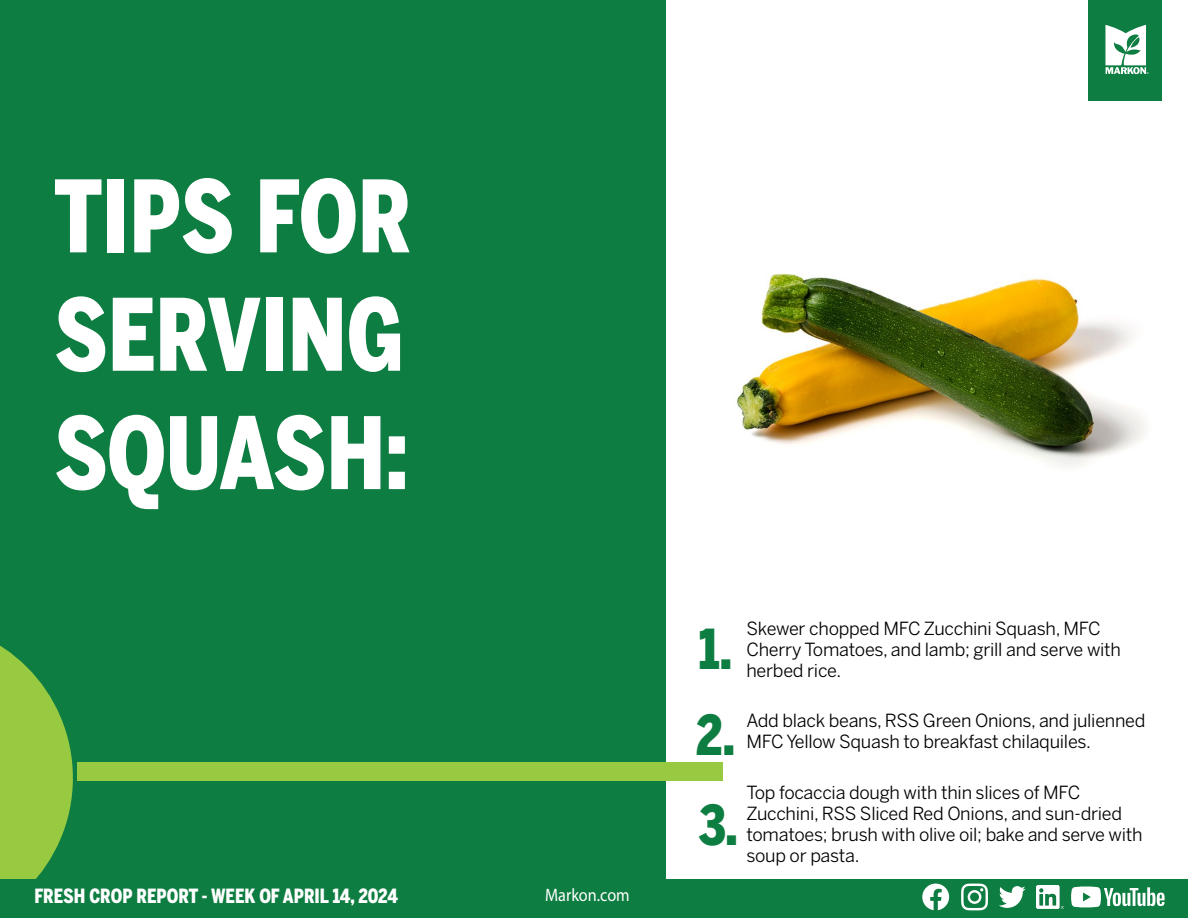
<style>
.page{position:relative;width:1188px;height:918px;background:#fff}
.page>*{position:absolute;margin:0;border:0;box-sizing:border-box;transform-origin:0 0}
.t1{font:900 98.7px/118.4px "Benton Sans Cond";color:#fff;text-align:justify;scale:.9 1}
.t2{font:900 54.6px/88.3px "Benton Sans Cond";color:#0d7d41;text-align:justify;scale:.9 1}
.t3{font:900 19.5px "Benton Sans Cond";color:#fff;scale:.9 1}
.t4{font:18px/21px "Benton Sans";letter-spacing:-.015em;color:#000}
.t5{font:18px "Myriad Pro";color:#fff;scale:.9 1}
</style>
<div class="page">
<img style="left:737px;top:273px;width:408px;height:193px">
<div style="left:0;top:0;width:665px;height:918px;background:#0d7d41"></div>
<svg style="left:0;top:645px;width:73px;height:234px"></svg>
<div style="left:78px;top:763px;width:645px;height:18px;background:#97c941"></div>
<div style="left:0;top:879px;width:1188px;height:39px;background:#0d7d41"></div>
<svg style="left:922px;top:884px;width:27px;height:26px"></svg>
<svg style="left:961px;top:884px;width:27px;height:26px"></svg>
<svg style="left:999px;top:886px;width:27px;height:22px"></svg>
<img style="left:1036px;top:886px;width:27px;height:22px">
<svg style="left:1071px;top:887px;width:94px;height:20px"></svg>
<div style="left:1089px;top:0;width:73px;height:100px;background:#0d7d41"></div>
<svg style="left:1105px;top:25px;width:44px;height:48px"></svg>
<h1 class="t1" style="left:54px;top:157px;width:399px">TIPS FOR SERVING SQUASH:</h1>
<p class="t3" style="left:34px;top:884px;width:405px">FRESH CROP REPORT - WEEK OF APRIL 14, 2024</p>
<p class="t5" style="left:545px;top:883px;width:96px">Markon.com</p>
<h2 class="t2" style="left:696px;top:604px;width:48px">1.<br>2.<br>3.</h2>
<p class="t4" style="left:746px;top:617px;width:376px">Skewer chopped MFC Zucchini Squash, MFC<br>Cherry Tomatoes, and lamb; grill and serve with herbed rice.</p>
<p class="t4" style="left:746px;top:710px;width:401px">Add black beans, RSS Green Onions, and julienned<br>MFC Yellow Squash to breakfast chilaquiles.</p>
<p class="t4" style="left:746px;top:782px;width:398px">Top focaccia dough with thin slices of MFC Zucchini, RSS Sliced Red Onions, and sun-dried tomatoes; brush with olive oil; bake and serve with soup or pasta.</p>
</div>
